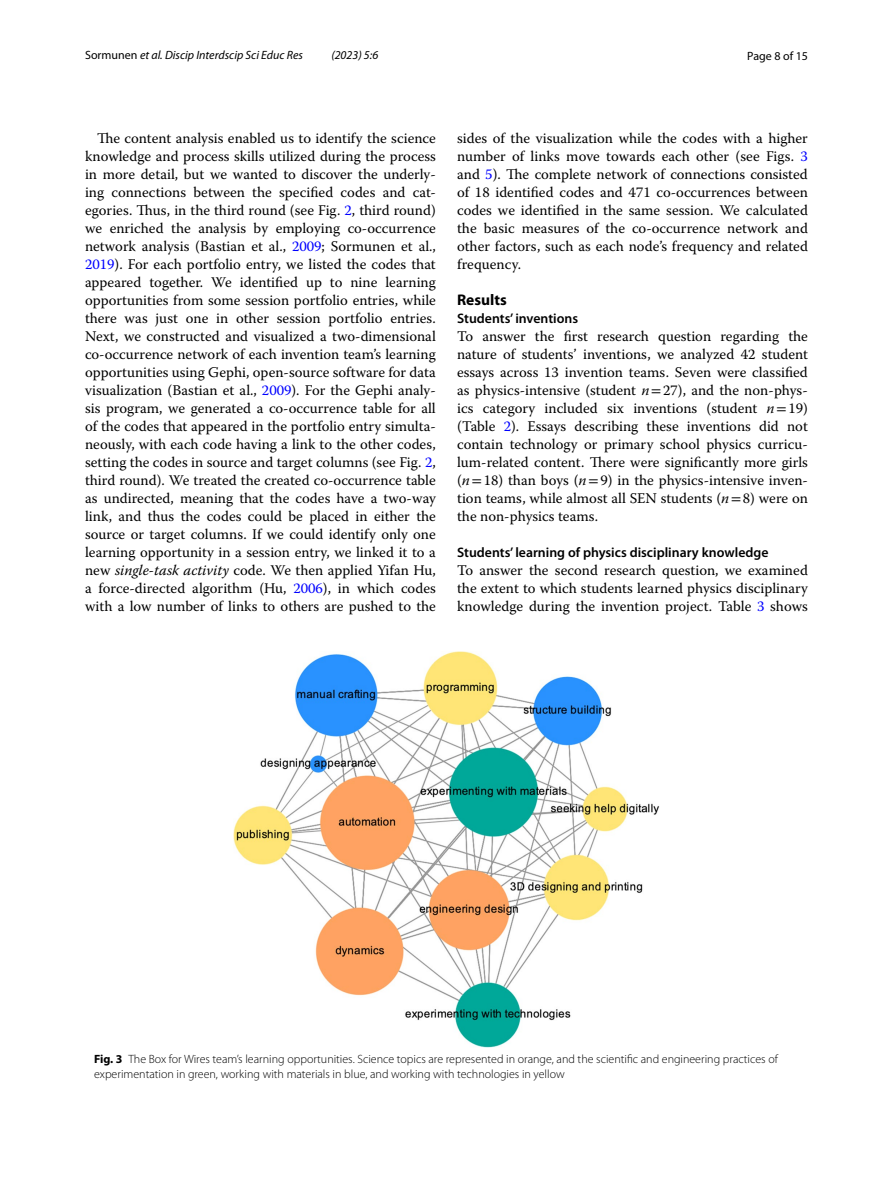
<style>
.page{position:relative;width:893px;height:1187px;background:#fff}
.page>*{position:absolute;margin:0;border:0;box-sizing:border-box;transform-origin:0 0}
.t1{font:700 15.45px "Myriad Pro";color:#000}
.t2{font:14.7px/18px "Warnock Pro";color:#000;text-align:justify}
.t3{font:600 13.8px "Myriad Pro";color:#000}
.t4{font:300 12px/15px "Myriad Pro";color:#000}
.t5{font:italic 12px "Myriad Pro";color:#000}
.t6{font:12px "Myriad Pro";color:#000}
.s1{font-style:normal}
.s2{color:#00f}
.s3{font-style:italic}
.s4{font-family:"STIX"}
.s5{font-weight:700}
</style>
<div class="page">
<img style="left:234px;top:651px;width:425px;height:396px">
<p class="t5" style="left:85px;top:48px;width:219px"><span class="s1">Sormunen</span> et al. Discip Interdscip Sci Educ Res</p>
<p class="t5" style="left:331px;top:48px;width:48px">(2023) 5:6</p>
<p class="t6" style="left:747px;top:48px;width:62px">Page 8 of 15</p>
<p class="t2" style="left:85px;top:128px;width:352px;text-indent:12px">The content analysis enabled us to identify the science knowledge and process skills utilized during the process in more detail, but we wanted to discover the underly&shy;ing connections between the specified codes and cat&shy;egories. Thus, in the third round (see Fig. <span class="s2">2</span>, third round) we enriched the analysis by employing co-occurrence network analysis (Bastian et al., <span class="s2">2009</span>; Sormunen et al., <span class="s2">2019</span>). For each portfolio entry, we listed the codes that appeared together. We identified up to nine learning opportunities from some session portfolio entries, while there was just one in other session portfolio entries.<br>Next, we constructed and visualized a two-dimensional co-occurrence network of each invention team’s learning opportunities using Gephi, open-source software for data visualization (Bastian et al., <span class="s2">2009</span>). For the Gephi analy&shy;sis program, we generated a co-occurrence table for all of the codes that appeared in the portfolio entry simulta&shy;neously, with each code having a link to the other codes, setting the codes in source and target columns (see Fig. <span class="s2">2</span>, third round). We treated the created co-occurrence table as undirected, meaning that the codes have a two-way link, and thus the codes could be placed in either the source or target columns. If we could identify only one learning opportunity in a session entry, we linked it to a new <span class="s3">single-task activity</span> code. We then applied Yifan Hu, a force-directed algorithm (Hu, <span class="s2">2006</span>), in which codes with a low number of links to others are pushed to the</p>
<p class="t2" style="left:457px;top:128px;width:352px">sides of the visualization while the codes with a higher number of links move towards each other (see Figs. <span class="s2">3 </span>and <span class="s2">5</span>). The complete network of connections consisted of 18 identified codes and 471 co-occurrences between codes we identified in the same session. We calculated the basic measures of the co-occurrence network and other factors, such as each node’s frequency and related frequency.</p>
<p class="t1" style="left:457px;top:289px;width:51px">Results</p>
<p class="t3" style="left:457px;top:309px;width:123px">Students’ inventions</p>
<p class="t2" style="left:457px;top:326px;width:352px">To answer the first research question regarding the nature of students’ inventions, we analyzed 42 student essays across 13 invention teams. Seven were classified as physics-intensive (student <span class="s3">n</span><span class="s4">=</span>27), and the non-phys&shy;ics category included six inventions (student <span class="s3">n</span><span class="s4">=</span>19) (Table <span class="s2">2</span>). Essays describing these inventions did not contain technology or primary school physics curricu&shy;lum-related content. There were significantly more girls (<span class="s3">n</span><span class="s4">=</span>18) than boys (<span class="s3">n</span><span class="s4">=</span>9) in the physics-intensive inven&shy;tion teams, while almost all SEN students (<span class="s3">n</span><span class="s4">=</span>8) were on the non-physics teams.</p>
<p class="t3" style="left:457px;top:543px;width:313px">Students’ learning of physics disciplinary knowledge</p>
<p class="t2" style="left:457px;top:560px;width:352px">To answer the second research question, we examined the extent to which students learned physics disciplinary knowledge during the invention project. Table <span class="s2">3</span> shows</p>
<p class="t4" style="left:94px;top:1051px;width:685px"><span class="s5">Fig. 3</span> The Box for Wires team’s learning opportunities. Science topics are represented in orange, and the scientific and engineering practices of experimentation in green, working with materials in blue, and working with technologies in yellow</p>
</div>
